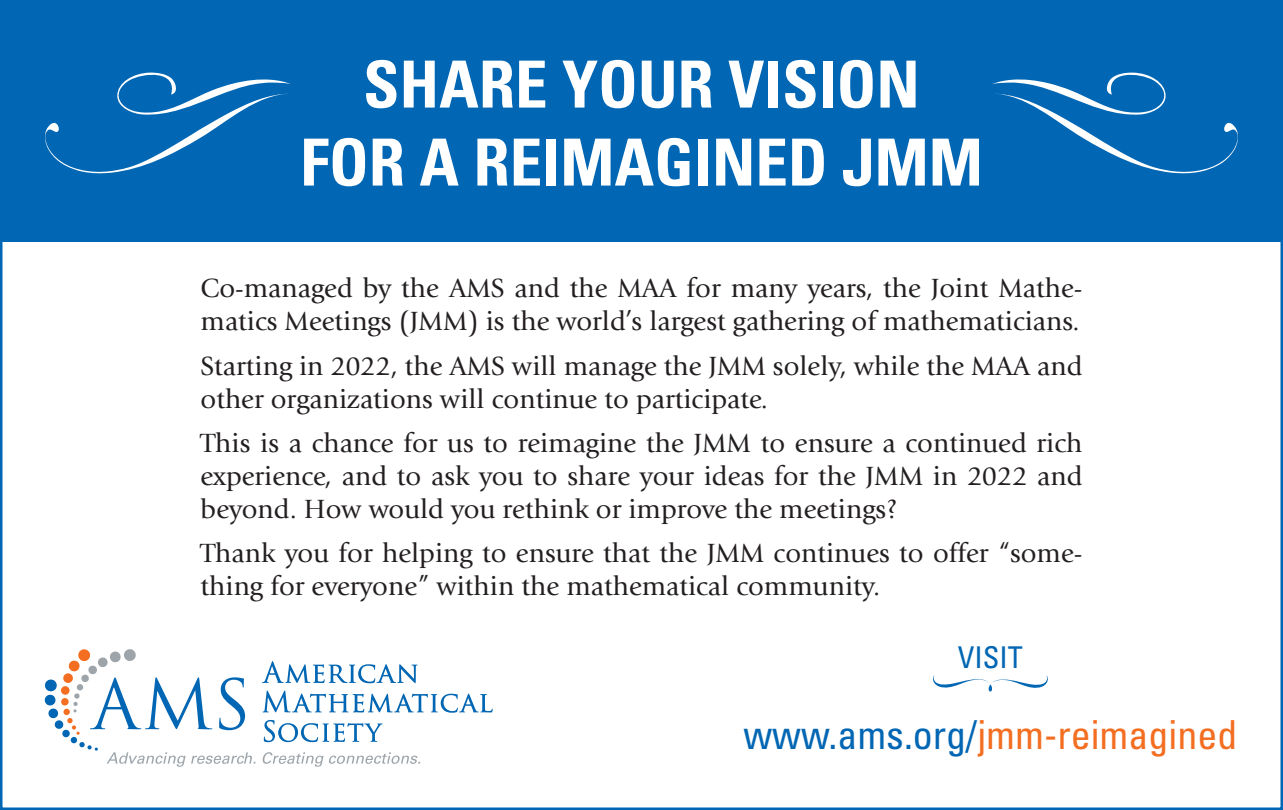
<style>
.page{position:relative;width:1283px;height:810px;background:#fff}
.page>*{position:absolute;margin:0;border:0;box-sizing:border-box;transform-origin:0 0}
.t1{font:700 condensed 65px/78px "Univers LT Std";color:#fff;text-align:center}
.t2{font:condensed 40px "Univers LT Std";color:#f36e21}
.t3{font:condensed 30px "Univers LT Std";color:#0166b3}
.t4{font:27.5px/33px "Giovanni Std";color:#231f20}
.s1{color:#0166b3}
</style>
<div class="page">
<div style="left:1px;top:1px;width:1280px;height:241px;background:#0166b3"></div>
<svg style="left:262px;top:661px;width:155px;height:22px"></svg>
<svg style="left:262px;top:691px;width:230px;height:22px"></svg>
<svg style="left:264px;top:720px;width:118px;height:22px"></svg>
<svg style="left:44px;top:649px;width:211px;height:118px"></svg>
<svg style="left:262px;top:752px;width:61px;height:15px"></svg>
<svg style="left:329px;top:752px;width:91px;height:12px"></svg>
<svg style="left:932px;top:675px;width:116px;height:17px"></svg>
<svg style="left:45px;top:72px;width:245px;height:102px"></svg>
<svg style="left:992px;top:72px;width:246px;height:102px"></svg>
<h1 class="t1" style="left:300px;top:45px;width:684px">SHARE YOUR VISION<br>FOR A REIMAGINED JMM</h1>
<p class="t4" style="left:200px;top:272px;width:883px">Co-managed by the AMS and the MAA for many years, the Joint Mathe&shy;matics Meetings (JMM) is the world’s largest gathering of mathematicians.</p>
<p class="t4" style="left:200px;top:349px;width:883px">Starting in 2022, the AMS will manage the JMM solely, while the MAA and other organizations will continue to participate.</p>
<p class="t4" style="left:200px;top:427px;width:883px;text-align:justify">This is a chance for us to reimagine the JMM to ensure a continued rich experience, and to ask you to share your ideas for the JMM in 2022 and beyond. How would you rethink or improve the meetings?</p>
<p class="t4" style="left:200px;top:537px;width:883px">Thank you for helping to ensure that the JMM continues to offer “some&shy;thing for everyone” within the mathematical community.</p>
<p class="t3" style="left:957px;top:638px;width:67px">VISIT</p>
<h2 class="t2" style="left:743px;top:710px;width:495px"><span class="s1">www.ams.org/</span>jmm-reimagined</h2>
</div>
